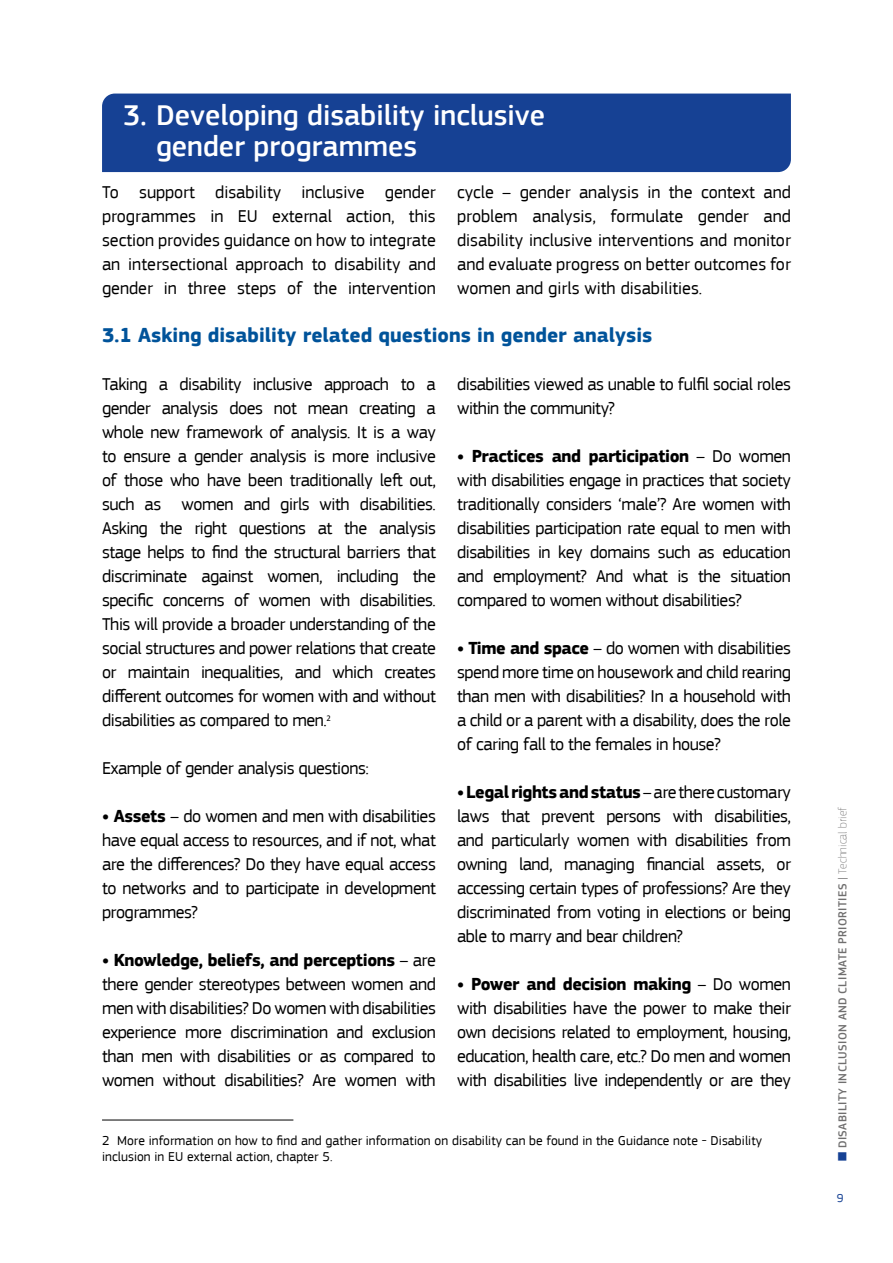
<style>
.page{position:relative;width:893px;height:1263px;background:#fff}
.page>*{position:absolute;margin:0;border:0;box-sizing:border-box;transform-origin:0 0}
.Heading_1_NO_NUMBER{font:500 30px/31.5px "EC Square Sans Pro";color:#fff}
.Heading_2_NO_NUMBER{font:700 21px "EC Square Sans Pro";color:#00539a}
.Bodytext{font:18px/24px "EC Square Sans Pro";letter-spacing:-.025em;color:#000;text-align:justify}
.FOOTNOTE{font:13.5px/16.2px "EC Square Sans Pro";letter-spacing:.005em;color:#000}
.t1{font:500 12px "EC Square Sans Pro";letter-spacing:.03em;color:#706f6f}
.t2{font:12px "EC Square Sans Pro";color:#164194}
.s1{font-weight:700}
.s2{color:#164194}
.s3{font-weight:400}
.s4{font-weight:100}
</style>
<div class="page">
<div style="left:102px;top:94px;width:689px;height:78px;background:#164194"></div>
<hr style="left:102px;top:1120px;width:191px;height:1px;background:#000">
<h1 class="Heading_1_NO_NUMBER" style="left:156px;top:100px;width:390px;text-indent:-33px">3. Developing disability inclusive gender programmes</h1>
<p class="Bodytext" style="left:102px;top:180px;width:335px">To support disability inclusive gender programmes in EU external action, this section provides guidance on how to integrate an intersectional approach to disability and gender in three steps of the intervention</p>
<p class="Bodytext" style="left:457px;top:180px;width:335px">cycle – gender analysis in the context and problem analysis, formulate gender and disability inclusive interventions and monitor and evaluate progress on better outcomes for women and girls with disabilities.</p>
<h2 class="Heading_2_NO_NUMBER" style="left:102px;top:322px;width:552px">3.1 Asking disability related questions in gender analysis</h2>
<p class="Bodytext" style="left:102px;top:372px;width:335px">Taking a disability inclusive approach to a gender analysis does not mean creating a whole new framework of analysis. It is a way to ensure a gender analysis is more inclusive of those who have been traditionally left out, such as women and girls with disabilities.<br>Asking the right questions at the analysis stage helps to find the structural barriers that discriminate against women, including the specific concerns of women with disabilities.<br>This will provide a broader understanding of the social structures and power relations that create or maintain inequalities, and which creates different outcomes for women with and without disabilities as compared to men.<sup>2</sup></p>
<p class="Bodytext" style="left:102px;top:756px;width:268px">Example of gender analysis questions:</p>
<p class="Bodytext" style="left:102px;top:804px;width:335px"><span class="s1">• Assets</span> – do women and men with disabilities have equal access to resources, and if not, what are the differences? Do they have equal access to networks and to participate in development programmes?</p>
<p class="Bodytext" style="left:102px;top:948px;width:335px"><span class="s1">• Knowledge, beliefs, and perceptions</span> – are there gender stereotypes between women and men with disabilities? Do women with disabilities experience more discrimination and exclusion than men with disabilities or as compared to women without disabilities? Are women with</p>
<p class="Bodytext" style="left:457px;top:372px;width:335px">disabilities viewed as unable to fulfil social roles within the community?</p>
<p class="Bodytext" style="left:457px;top:444px;width:335px"><span class="s1">• Practices and participation</span> – Do women with disabilities engage in practices that society traditionally considers ‘male’? Are women with disabilities participation rate equal to men with disabilities in key domains such as education and employment? And what is the situation compared to women without disabilities?</p>
<p class="Bodytext" style="left:457px;top:636px;width:335px"><span class="s1">• Time and space</span> – do women with disabilities spend more time on housework and child rearing than men with disabilities? In a household with a child or a parent with a disability, does the role of caring fall to the females in house?</p>
<p class="Bodytext" style="left:457px;top:780px;width:335px"><span class="s1">• Legal rights and status</span> – are there customary laws that prevent persons with disabilities, and particularly women with disabilities from owning land, managing financial assets, or accessing certain types of professions? Are they discriminated from voting in elections or being able to marry and bear children?</p>
<p class="Bodytext" style="left:457px;top:972px;width:335px"><span class="s1">• Power and decision making</span> – Do women with disabilities have the power to make their own decisions related to employment, housing, education, health care, etc.? Do men and women with disabilities live independently or are they</p>
<p class="FOOTNOTE" style="left:102px;top:1132px;width:661px">2 More information on how to find and gather information on disability can be found in the Guidance note - Disability inclusion in EU external action, chapter 5.</p>
<p class="t1" style="left:835px;top:1161px;width:356px;rotate:-90deg"><span class="s2">■</span> DISABILITY INCLUSION AND CLIMATE PRIORITIES <span class="s3">|</span> <span class="s4">Technical brief</span></p>
<p class="t2" style="left:837px;top:1191px;width:8px">9</p>
</div>
